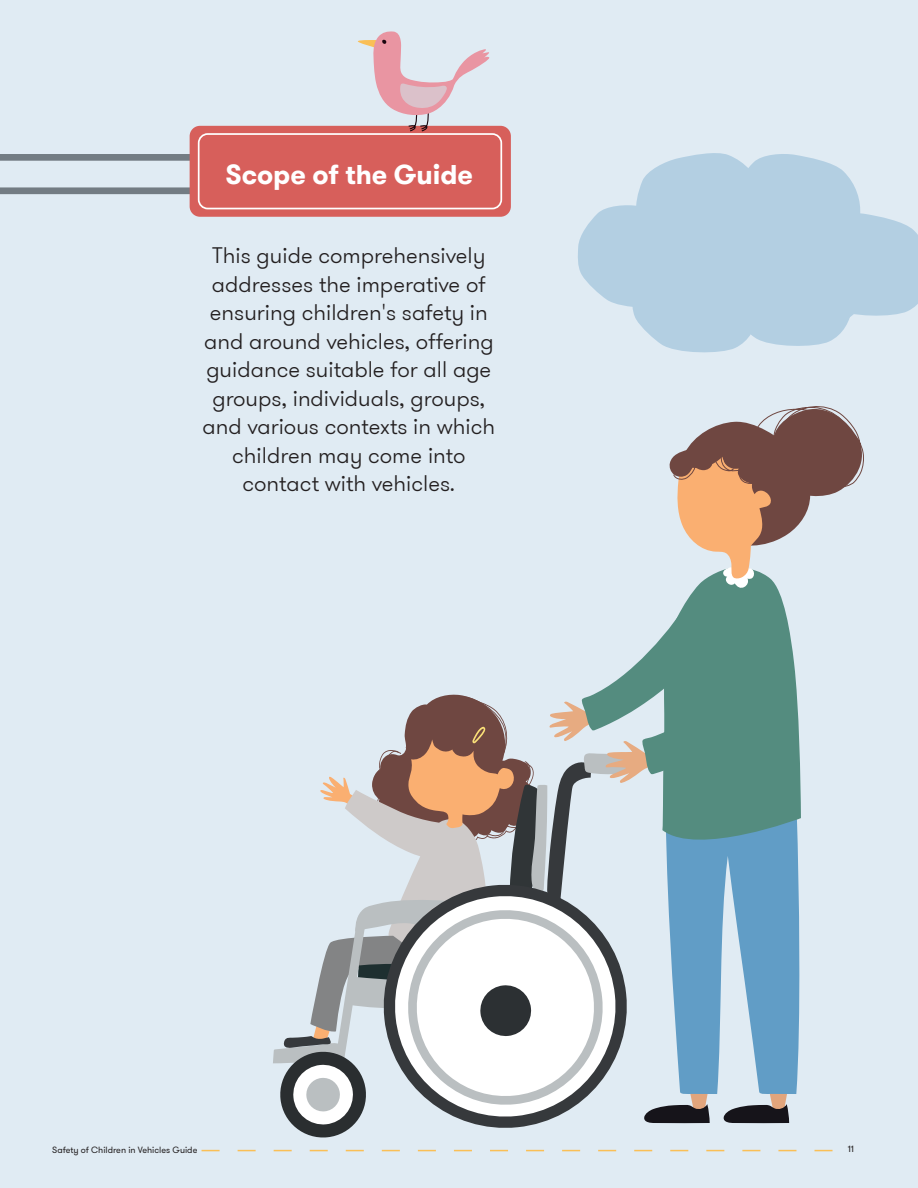
<style>
.page{position:relative;width:918px;height:1188px;background:#e0ebf3}
.page>*{position:absolute;margin:0;border:0;box-sizing:border-box;transform-origin:0 0}
.t1{font:700 27px "GT Walsheim Pro";color:#fff}
.t2{font:300 22.5px/28.5px "GT Walsheim Pro";color:#231f20;text-align:center}
.t3{font:9px "GT Walsheim Pro";color:#231f20}
</style>
<div class="page">
<div style="left:0;top:187px;width:198px;height:7px;background:#737c83"></div>
<div style="left:0;top:154px;width:198px;height:7px;background:#737c83"></div>
<div style="left:190px;top:126px;width:321px;height:91px;background:#d75f5b;border-radius:10px"></div>
<div style="left:198px;top:133px;width:304px;height:76px;border:2px solid #fff;border-radius:9px"></div>
<svg style="left:578px;top:153px;width:340px;height:200px"></svg>
<svg style="left:273px;top:406px;width:591px;height:732px"></svg>
<svg style="left:356px;top:31px;width:136px;height:101px"></svg>
<svg style="left:202px;top:1150px;width:631px;height:1px"></svg>
<p class="t1" style="left:225px;top:157px;width:249px">Scope of the Guide</p>
<p class="t2" style="left:202px;top:241px;width:294px">This guide comprehensively addresses the imperative of ensuring children's safety in and around vehicles, offering guidance suitable for all age groups, individuals, groups, and various contexts in which children may come into contact with vehicles.</p>
<p class="t3" style="left:52px;top:1144px;width:147px">Safety of Children in Vehicles Guide</p>
<p class="t3" style="left:848px;top:1143px;width:8px">11</p>
</div>
